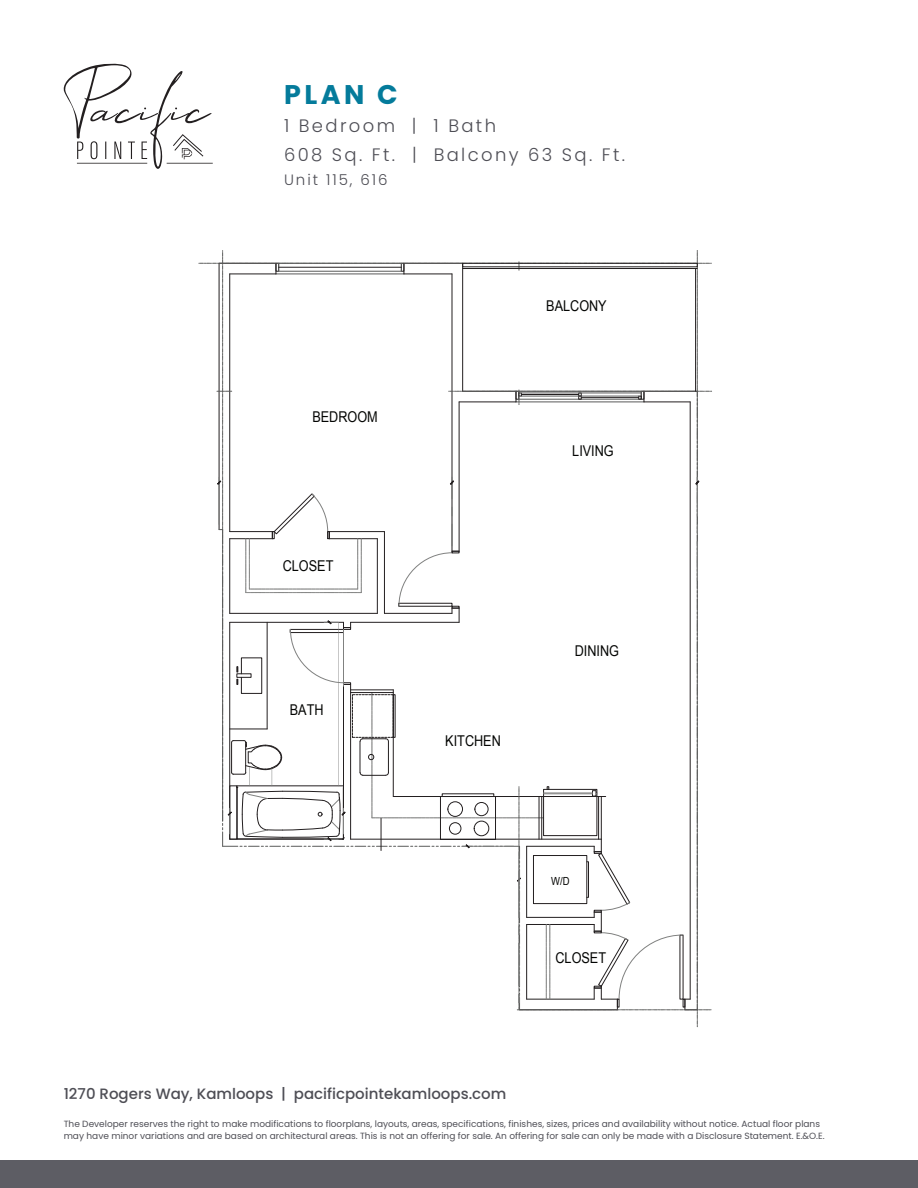
<style>
.page{position:relative;width:918px;height:1188px;background:#fff}
.page>*{position:absolute;margin:0;border:0;box-sizing:border-box;transform-origin:0 0}
.t1{font:700 27px "Poppins";color:#047b9b}
.t2{font:18.6px "Arial";color:#231f20;scale:.85 1}
.t3{font:300 18px/28.3px "Poppins";letter-spacing:.13em;color:#4e4e55}
.t4{font:500 15px "Poppins";color:#4e4e55}
.t5{font:300 15px "Poppins";letter-spacing:.13em;color:#4e4e55}
.t6{font:14.85px "Arial";color:#040503;scale:.85 1}
.t7{font:11.1px "Arial";color:#040503;scale:.85 1}
.t8{font:9px/12px "Poppins";color:#4e4e55}
</style>
<div class="page">
<div style="left:0;top:1161px;width:918px;height:27px;background:#5d5d64"></div>
<svg style="left:63px;top:63px;width:150px;height:106px"></svg>
<svg style="left:199px;top:250px;width:513px;height:777px"></svg>
<h1 class="t1" style="left:284px;top:79px;width:115px">PLAN C</h1>
<h3 class="t3" style="left:284px;top:112px;width:343px">1 Bedroom | 1 Bath<br>608 Sq. Ft. | Balcony 63 Sq. Ft.</h3>
<h3 class="t5" style="left:284px;top:171px;width:105px">Unit 115, 616</h3>
<h3 class="t6" style="left:312px;top:407px;width:78px">BEDROOM</h3>
<h3 class="t6" style="left:283px;top:556px;width:61px">CLOSET</h3>
<h3 class="t6" style="left:290px;top:700px;width:41px">BATH</h3>
<h3 class="t6" style="left:546px;top:296px;width:73px">BALCONY</h3>
<h3 class="t6" style="left:572px;top:441px;width:50px">LIVING</h3>
<h3 class="t6" style="left:445px;top:731px;width:67px">KITCHEN</h3>
<h3 class="t6" style="left:575px;top:641px;width:54px">DINING</h3>
<p class="t7" style="left:551px;top:874px;width:23px">W/D</p>
<h3 class="t6" style="left:556px;top:948px;width:61px">CLOSET</h3>
<h3 class="t4" style="left:64px;top:1085px;width:444px">1270 Rogers Way, Kamloops | pacificpointekamloops.com</h3>
<p class="t8" style="left:64px;top:1118px;width:763px">The Developer reserves the right to make modifications to floorplans, layouts, areas, specifications, finishes, sizes, prices and availability without notice. Actual floor plans may have minor variations and are based on architectural areas. This is not an offering for sale. An offering for sale can only be made with a Disclosure Statement. E.&amp;O.E.</p>
<h2 class="t2" style="left:551px;top:1106px;width:143px">UNIT # 115, 616</h2>
</div>
